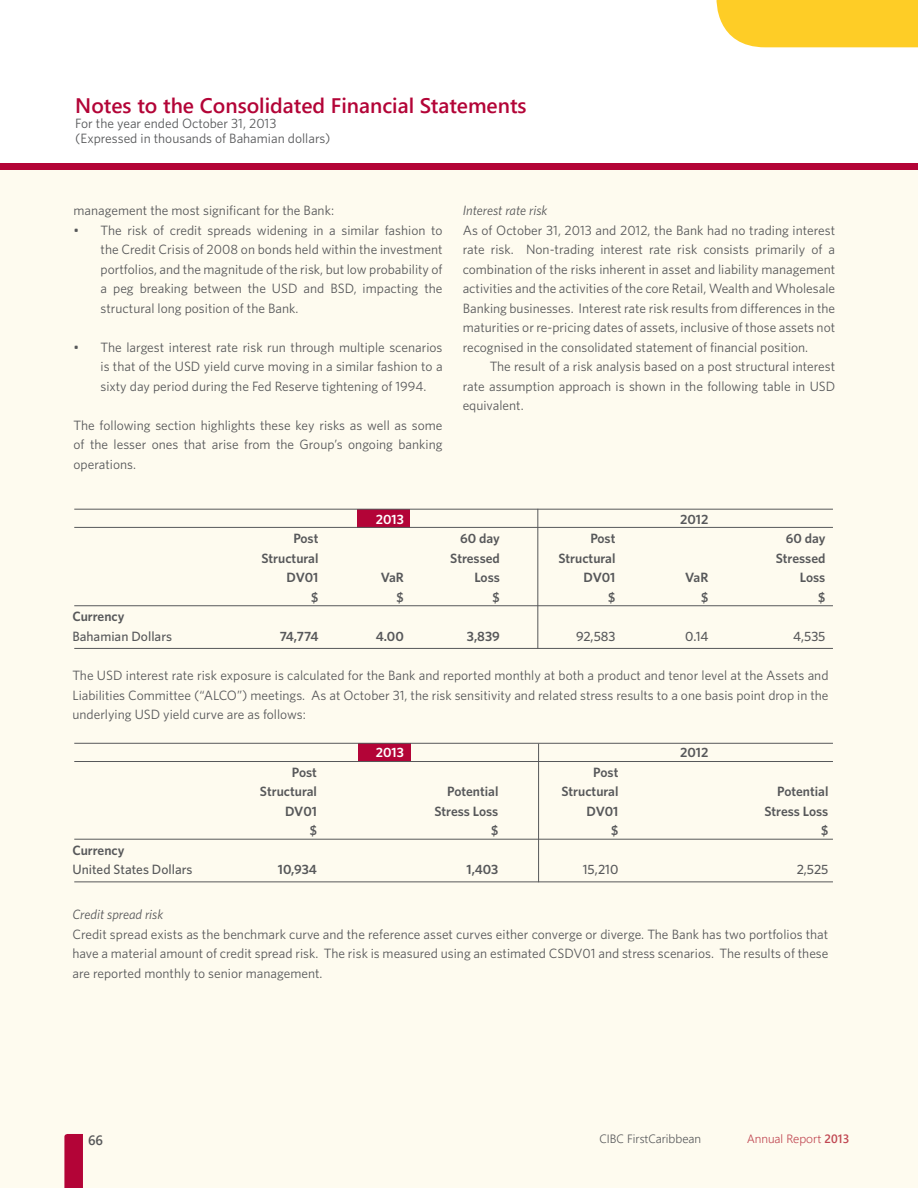
<style>
.page{position:relative;width:918px;height:1188px;background:#fff}
.page>*{position:absolute;margin:0;border:0;box-sizing:border-box;transform-origin:0 0}
.t1{font:21px "Webly Sleek UI Semibold";color:#b30437}
.t2{font:13.5px/19.5px "Whitney";color:#57585a;text-align:justify}
.t3{font:600 13.5px "Whitney";color:#57585a}
.t4{font:500 13.5px "Whitney";color:#57585a}
.t5{font:italic 13.5px "Whitney";color:#57585a}
.t6{font:600 13.5px "Whitney";color:#fff}
.t7{font:13.5px "Webly Sleek UI Semibold";color:#57585a}
.t8{font:12px "Webly Sleek UI Semilight";color:#57585a}
.t9{font:12px "Webly Sleek UI Semilight";color:#c04651}
.s1{font-family:"Webly Sleek UI Semibold"}
</style>
<div class="page">
<div style="left:716px;top:0;width:202px;height:47px;background:#fecd26"></div>
<div style="left:0;top:163px;width:918px;height:27px;background:#b30437"></div>
<div style="left:0;top:170px;width:918px;height:1018px;background:#fefbef"></div>
<svg style="left:64px;top:1134px;width:19px;height:54px"></svg>
<div style="left:358px;top:743px;width:52px;height:19px;background:#b30437"></div>
<div style="left:357px;top:509px;width:52px;height:19px;background:#b30437"></div>
<hr style="left:74px;top:527px;width:759px;height:1px;background:#57585a">
<hr style="left:74px;top:761px;width:759px;height:1px;background:#57585a">
<hr style="left:74px;top:509px;width:759px;height:1px;background:#57585a">
<hr style="left:74px;top:648px;width:759px;height:1px;background:#57585a">
<hr style="left:74px;top:882px;width:759px;height:1px;background:#57585a">
<hr style="left:74px;top:605px;width:759px;height:1px;background:#57585a">
<hr style="left:74px;top:839px;width:759px;height:1px;background:#57585a">
<hr style="left:74px;top:743px;width:759px;height:1px;background:#57585a">
<hr style="left:537px;top:509px;width:1px;height:140px;background:#57585a">
<hr style="left:538px;top:744px;width:1px;height:138px;background:#57585a">
<h1 class="t1" style="left:75px;top:90px;width:453px">Notes to the Consolidated Financial Statements</h1>
<p class="t2" style="left:75px;top:116px;width:257px;line-height:15px">For the year ended October 31, 2013 (Expressed in thousands of Bahamian dollars)</p>
<p class="t2" style="left:74px;top:200px;width:262px">management the most significant for the Bank:</p>
<p class="t2" style="left:101px;top:220px;width:344px;text-indent:-27px">• The risk of credit spreads widening in a similar fashion to the Credit Crisis of 2008 on bonds held within the investment portfolios, and the magnitude of the risk, but low probability of a peg breaking between the USD and BSD, impacting the structural long position of the Bank.</p>
<p class="t2" style="left:101px;top:337px;width:344px;text-indent:-27px">• The largest interest rate risk run through multiple scenarios is that of the USD yield curve moving in a similar fashion to a sixty day period during the Fed Reserve tightening of 1994.</p>
<p class="t2" style="left:74px;top:415px;width:371px">The following section highlights these key risks as well as some of the lesser ones that arise from the Group’s ongoing banking operations.</p>
<p class="t5" style="left:463px;top:202px;width:86px">Interest rate risk</p>
<p class="t2" style="left:463px;top:220px;width:374px">As of October 31, 2013 and 2012, the Bank had no trading interest rate risk. Non-trading interest rate risk consists primarily of a combination of the risks inherent in asset and liability management activities and the activities of the core Retail, Wealth and Wholesale Banking businesses. Interest rate risk results from differences in the maturities or re-pricing dates of assets, inclusive of those assets not recognised in the consolidated statement of financial position.</p>
<p class="t2" style="left:463px;top:356px;width:374px;text-indent:27px">The result of a risk analysis based on a post structural interest rate assumption approach is shown in the following table in USD equivalent.</p>
<p class="t6" style="left:376px;top:510px;width:29px">2013</p>
<p class="t3" style="left:680px;top:510px;width:30px">2012</p>
<p class="t3" style="left:293px;top:530px;width:27px">Post</p>
<p class="t3" style="left:460px;top:530px;width:41px">60 day</p>
<p class="t3" style="left:590px;top:530px;width:27px">Post</p>
<p class="t3" style="left:786px;top:530px;width:41px">60 day</p>
<p class="t3" style="left:261px;top:549px;width:59px">Structural</p>
<p class="t3" style="left:450px;top:549px;width:51px">Stressed</p>
<p class="t3" style="left:558px;top:549px;width:59px">Structural</p>
<p class="t3" style="left:776px;top:549px;width:51px">Stressed</p>
<p class="t3" style="left:287px;top:569px;width:33px">DV01</p>
<p class="t3" style="left:381px;top:569px;width:25px">VaR</p>
<p class="t3" style="left:474px;top:569px;width:27px">Loss</p>
<p class="t3" style="left:584px;top:569px;width:33px">DV01</p>
<p class="t3" style="left:685px;top:569px;width:25px">VaR</p>
<p class="t3" style="left:800px;top:569px;width:27px">Loss</p>
<p class="t3" style="left:311px;top:588px;width:9px">$</p>
<p class="t3" style="left:397px;top:588px;width:9px">$</p>
<p class="t3" style="left:493px;top:588px;width:9px">$</p>
<p class="t3" style="left:608px;top:588px;width:9px">$</p>
<p class="t3" style="left:701px;top:588px;width:9px">$</p>
<p class="t3" style="left:818px;top:588px;width:9px">$</p>
<p class="t3" style="left:72px;top:608px;width:54px">Currency</p>
<p class="t4" style="left:72px;top:627px;width:101px">Bahamian Dollars</p>
<p class="t3" style="left:280px;top:627px;width:40px">74,774</p>
<p class="t3" style="left:376px;top:627px;width:30px">4.00</p>
<p class="t3" style="left:467px;top:627px;width:35px">3,839</p>
<p class="t4" style="left:576px;top:627px;width:41px">92,583</p>
<p class="t4" style="left:685px;top:627px;width:25px">0.14</p>
<p class="t4" style="left:793px;top:627px;width:34px">4,535</p>
<p class="t2" style="left:72px;top:666px;width:758px">The USD interest rate risk exposure is calculated for the Bank and reported monthly at both a product and tenor level at the Assets and Liabilities Committee (“ALCO”) meetings. As at October 31, the risk sensitivity and related stress results to a one basis point drop in the underlying USD yield curve are as follows:</p>
<p class="t6" style="left:376px;top:743px;width:29px">2013</p>
<p class="t3" style="left:680px;top:743px;width:30px">2012</p>
<p class="t3" style="left:292px;top:763px;width:27px">Post</p>
<p class="t3" style="left:593px;top:763px;width:27px">Post</p>
<p class="t3" style="left:260px;top:782px;width:59px">Structural</p>
<p class="t3" style="left:447px;top:782px;width:53px">Potential</p>
<p class="t3" style="left:561px;top:782px;width:59px">Structural</p>
<p class="t3" style="left:777px;top:782px;width:53px">Potential</p>
<p class="t3" style="left:285px;top:802px;width:33px">DV01</p>
<p class="t3" style="left:434px;top:802px;width:66px">Stress Loss</p>
<p class="t3" style="left:587px;top:802px;width:33px">DV01</p>
<p class="t3" style="left:764px;top:802px;width:66px">Stress Loss</p>
<p class="t3" style="left:310px;top:821px;width:9px">$</p>
<p class="t3" style="left:491px;top:821px;width:9px">$</p>
<p class="t3" style="left:611px;top:821px;width:9px">$</p>
<p class="t3" style="left:821px;top:821px;width:9px">$</p>
<p class="t3" style="left:72px;top:841px;width:54px">Currency</p>
<p class="t4" style="left:72px;top:861px;width:122px">United States Dollars</p>
<p class="t3" style="left:278px;top:860px;width:41px">10,934</p>
<p class="t3" style="left:467px;top:860px;width:33px">1,403</p>
<p class="t4" style="left:583px;top:861px;width:37px">15,210</p>
<p class="t4" style="left:797px;top:861px;width:33px">2,525</p>
<p class="t5" style="left:72px;top:906px;width:92px">Credit spread risk</p>
<p class="t2" style="left:72px;top:924px;width:758px">Credit spread exists as the benchmark curve and the reference asset curves either converge or diverge. The Bank has two portfolios that have a material amount of credit spread risk. The risk is measured using an estimated CSDV01 and stress scenarios. The results of these are reported monthly to senior management.</p>
<p class="t7" style="left:88px;top:1130px;width:17px">66</p>
<p class="t8" style="left:599px;top:1129px;width:103px">CIBC FirstCaribbean</p>
<p class="t9" style="left:747px;top:1129px;width:104px">Annual Report <span class="s1">2013</span></p>
</div>
